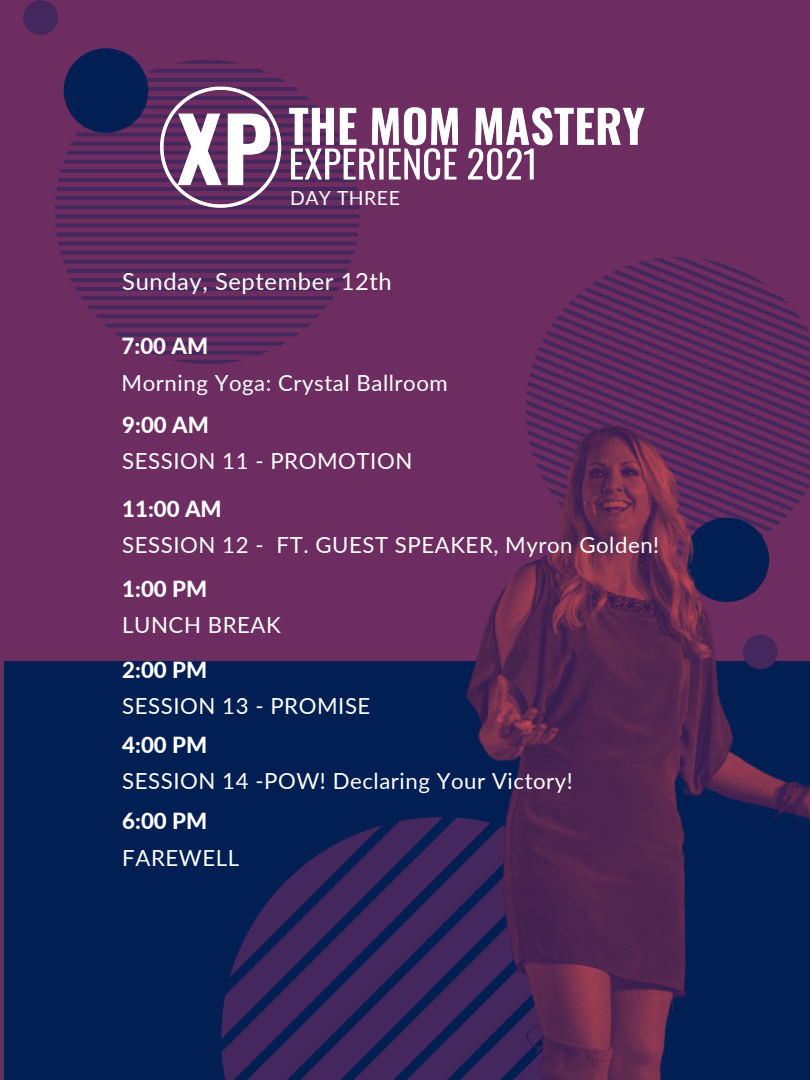
<style>
.page{position:relative;width:810px;height:1080px;background:#6d2d61}
.page>*{position:absolute;margin:0;border:0;box-sizing:border-box;transform-origin:0 0}
.t1{font:23.69px "Lato";letter-spacing:.025em;color:#fff}
.t2{font:22.19px "Lato";letter-spacing:.025em;color:#fff}
.t3{font:800 22.19px "Lato";color:#fff}
.t4{font:19.44px "Lato";letter-spacing:.025em;color:#fff}
</style>
<div class="page">
<div style="left:4px;top:662px;width:806px;height:418px;background:#021f53"></div>
<svg style="left:222px;top:829px;width:148px;height:251px"></svg>
<svg style="left:244px;top:840px;width:126px;height:240px;fill:#44275c"></svg>
<svg style="left:58px;top:242px;width:97px;height:3px"></svg>
<svg style="left:56px;top:233px;width:99px;height:3px"></svg>
<svg style="left:115px;top:333px;width:184px;height:3px"></svg>
<svg style="left:104px;top:324px;width:206px;height:3px"></svg>
<svg style="left:60px;top:251px;width:283px;height:67px"></svg>
<svg style="left:128px;top:342px;width:158px;height:22px"></svg>
<svg style="left:81px;top:63px;width:74px;height:64px"></svg>
<svg style="left:71px;top:142px;width:84px;height:3px"></svg>
<svg style="left:55px;top:151px;width:100px;height:76px"></svg>
<svg style="left:75px;top:133px;width:80px;height:3px"></svg>
<div style="left:64px;top:48px;width:84px;height:85px;background:#021f53;border-radius:50%"></div>
<svg style="left:34px;top:0;width:14px;height:2px"></svg>
<svg style="left:527px;top:257px;width:283px;height:138px"></svg>
<img style="left:155px;top:60px;width:500px;height:221px">
<img style="left:370px;top:395px;width:440px;height:685px">
<p class="t4" style="left:290px;top:185px;width:111px">DAY THREE</p>
<p class="t1" style="left:122px;top:266px;width:271px">Sunday, September 12th</p>
<p class="t3" style="left:122px;top:332px;width:88px">7:00 AM</p>
<p class="t2" style="left:122px;top:369px;width:328px">Morning Yoga: Crystal Ballroom</p>
<p class="t3" style="left:122px;top:411px;width:88px">9:00 AM</p>
<p class="t2" style="left:122px;top:448px;width:291px">SESSION 11 - PROMOTION</p>
<p class="t3" style="left:122px;top:495px;width:101px">11:00 AM</p>
<p class="t2" style="left:122px;top:531px;width:538px">SESSION 12 - FT. GUEST SPEAKER, Myron Golden!</p>
<p class="t3" style="left:122px;top:575px;width:86px">1:00 PM</p>
<p class="t2" style="left:122px;top:611px;width:160px">LUNCH BREAK</p>
<p class="t3" style="left:122px;top:656px;width:86px">2:00 PM</p>
<p class="t2" style="left:122px;top:693px;width:250px">SESSION 13 - PROMISE</p>
<p class="t3" style="left:122px;top:731px;width:86px">4:00 PM</p>
<p class="t2" style="left:122px;top:768px;width:452px">SESSION 14 -POW! Declaring Your Victory!</p>
<p class="t3" style="left:122px;top:807px;width:86px">6:00 PM</p>
<p class="t2" style="left:122px;top:844px;width:118px">FAREWELL</p>
</div>
